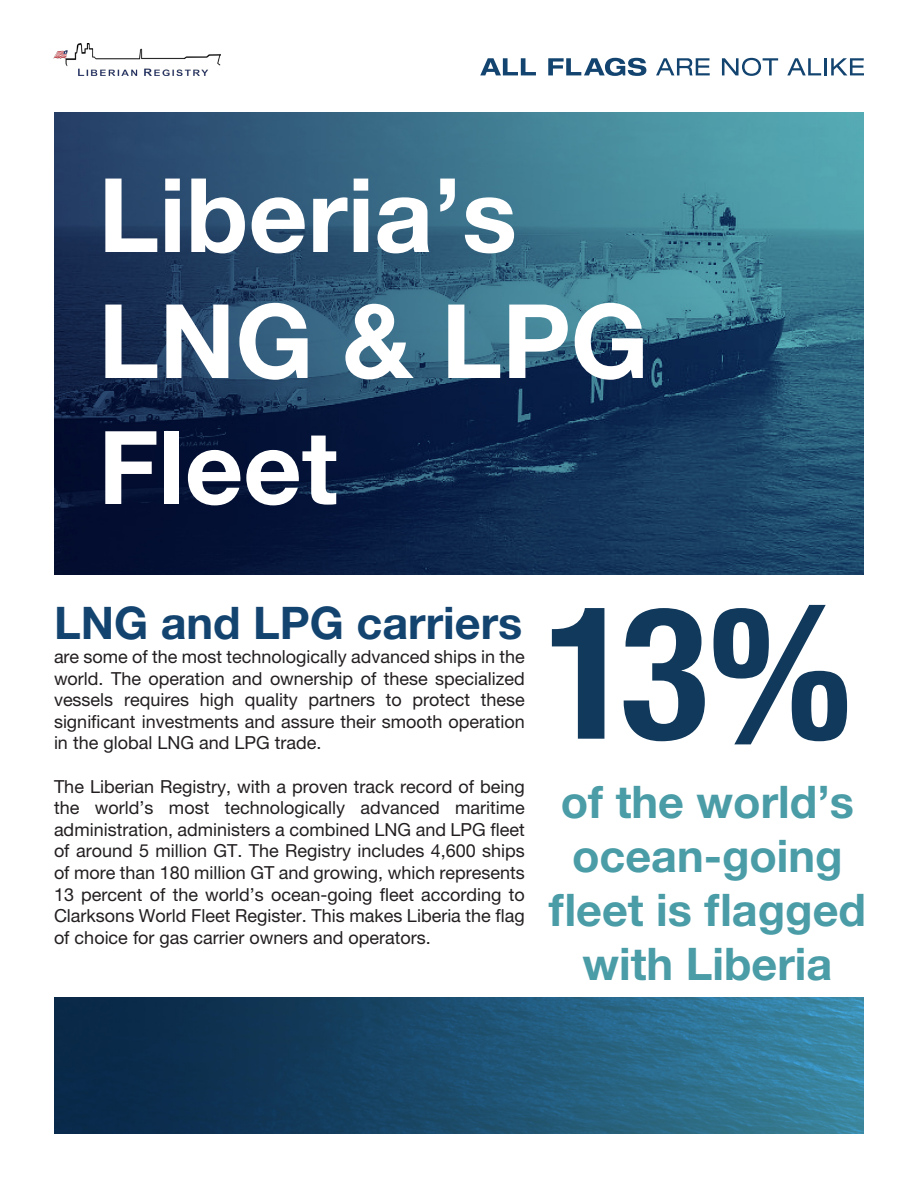
<style>
.page{position:relative;width:918px;height:1188px;background:#fff}
.page>*{position:absolute;margin:0;border:0;box-sizing:border-box;transform-origin:0 0}
.t1{font:700 condensed 184.5px "Helvetica Neue LT Pro";color:#10395c}
.t2{font:700 102.9px "Helvetica Neue LT Pro";color:#fff}
.t3{font:700 101.85px "Helvetica Neue LT Pro";color:#fff}
.t4{font:700 45px/54px "Helvetica Neue LT Pro";color:#4a9ca7;text-align:center}
.t5{font:700 45px "Helvetica Neue LT Pro";color:#134470}
.t6{font:18px/21.6px "Helvetica Neue LT Pro";color:#231f20;text-align:justify}
</style>
<div class="page">
<img style="left:54px;top:112px;width:810px;height:463px">
<svg style="left:480px;top:58px;width:56px;height:17px"></svg>
<svg style="left:548px;top:58px;width:98px;height:18px"></svg>
<svg style="left:656px;top:58px;width:54px;height:17px"></svg>
<svg style="left:722px;top:58px;width:56px;height:18px"></svg>
<svg style="left:787px;top:58px;width:34px;height:17px"></svg>
<hr style="left:824px;top:58px;width:3px;height:17px;background:#134470">
<svg style="left:831px;top:58px;width:33px;height:17px"></svg>
<img style="left:54px;top:44px;width:166px;height:32px">
<img style="left:54px;top:998px;width:810px;height:136px">
<p class="t2" style="left:98px;top:152px;width:420px">Liberia’s</p>
<p class="t2" style="left:98px;top:278px;width:552px">LNG &amp; LPG</p>
<p class="t3" style="left:98px;top:405px;width:241px">Fleet</p>
<p class="t5" style="left:54px;top:595px;width:470px">LNG and LPG carriers</p>
<p class="t6" style="left:54px;top:646px;width:472px">are some of the most technologically advanced ships in the world. The operation and ownership of these specialized vessels requires high quality partners to protect these significant investments and assure their smooth operation in the global LNG and LPG trade.</p>
<p class="t6" style="left:54px;top:775px;width:472px">The Liberian Registry, with a proven track record of being the world’s most technologically advanced maritime administration, administers a combined LNG and LPG fleet of around 5 million GT. The Registry includes 4,600 ships of more than 180 million GT and growing, which represents 13 percent of the world’s ocean-going fleet according to Clarksons World Fleet Register. This makes Liberia the flag of choice for gas carrier owners and operators.</p>
<p class="t1" style="left:544px;top:561px;width:309px">13%</p>
<p class="t4" style="left:549px;top:774px;width:319px">of the world’s ocean-going fleet is flagged with Liberia</p>
</div>
